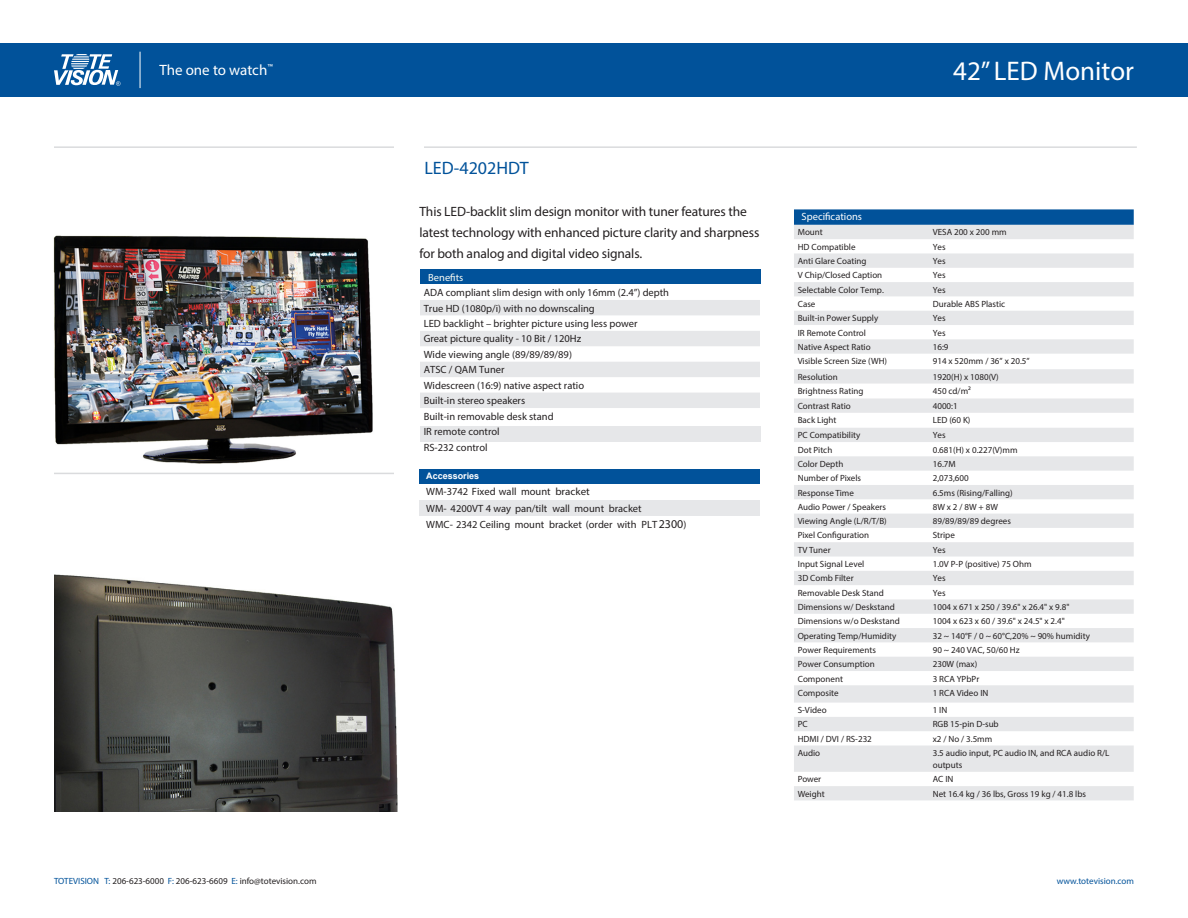
<style>
.page{position:relative;width:1188px;height:918px;background:#fff}
.page>*{position:absolute;margin:0;border:0;box-sizing:border-box;transform-origin:0 0}
.t1{font:27px "Myriad Pro";color:#fff}
.t2{font:18px "Myriad Pro";color:#01529a}
.t3{font:15px "Myriad Pro";letter-spacing:-.005em;color:#fff}
.t4{font:13.5px/21px "Myriad Pro";letter-spacing:-.01em;color:#231f20}
.t5{font:10.5px/16.5px "Myriad Pro";color:#231f20}
.t6{font:10.5px "Myriad Pro";color:#fff}
.t7{font:10.35px "Myriad Pro";color:#fbfcf4}
.t8{font:9px/12px "Myriad Pro";color:#231f20}
.t9{font:9px "Myriad Pro";color:#01529a}
.t10{font:700 9px "Arial";color:#fff}
.s1{font-size:12px}
.s2{color:#01529a}
</style>
<div class="page">
<div style="left:0;top:43px;width:1188px;height:54px;background:#01529a"></div>
<svg style="left:54px;top:54px;width:66px;height:32px"></svg>
<hr style="left:140px;top:52px;width:1px;height:36px;background:#fff">
<svg style="left:794px;top:209px;width:340px;height:16px;background:#0b599e"></svg>
<svg style="left:794px;top:225px;width:340px;height:575px;fill:#ebebed"></svg>
<hr style="left:54px;top:146px;width:340px;height:2px;background:#dadbdd">
<hr style="left:424px;top:146px;width:713px;height:2px;background:#dadbdd">
<hr style="left:54px;top:473px;width:340px;height:1px;background:#dadbdd">
<div style="left:420px;top:469px;width:340px;height:15px;background:#01529a"></div>
<div style="left:420px;top:500px;width:340px;height:16px;background:#e6e7e9"></div>
<div style="left:420px;top:427px;width:340px;height:15px;background:#e6e7e9"></div>
<div style="left:420px;top:269px;width:340px;height:16px;background:#01529a"></div>
<svg style="left:420px;top:300px;width:340px;height:108px"></svg>
<img style="left:53px;top:235px;width:320px;height:228px">
<img style="left:54px;top:574px;width:344px;height:237px">
<p class="t3" style="left:159px;top:61px;width:115px">The one to watch<sup>™</sup></p>
<p class="t1" style="left:953px;top:54px;width:182px">42” LED Monitor</p>
<p class="t2" style="left:424px;top:157px;width:106px">LED-4202HDT</p>
<p class="t4" style="left:420px;top:200px;width:341px">This LED-backlit slim design monitor with tuner features the latest technology with enhanced picture clarity and sharpness for both analog and digital video signals.</p>
<p class="t7" style="left:428px;top:271px;width:37px">Benefits</p>
<p class="t5" style="left:424px;top:284px;width:247px">ADA compliant slim design with only 16mm (2.4”) depth</p>
<p class="t5" style="left:424px;top:300px;width:173px">True HD (1080p/i) with no downscaling</p>
<p class="t5" style="left:424px;top:315px;width:215px">LED backlight – brighter picture using less power</p>
<p class="t5" style="left:424px;top:331px;width:159px">Great picture quality - 10 Bit / 120Hz</p>
<p class="t5" style="left:424px;top:346px;width:150px">Wide viewing angle (89/89/89/89)</p>
<p class="t5" style="left:424px;top:361px;width:82px">ATSC / QAM Tuner</p>
<p class="t5" style="left:424px;top:377px;width:162px">Widescreen (16:9) native aspect ratio</p>
<p class="t5" style="left:424px;top:392px;width:103px">Built-in stereo speakers</p>
<p class="t5" style="left:424px;top:408px;width:131px">Built-in removable desk stand</p>
<p class="t5" style="left:424px;top:423px;width:78px">IR remote control</p>
<p class="t5" style="left:424px;top:439px;width:65px">RS-232 control</p>
<p class="t10" style="left:426px;top:470px;width:55px">Accessories</p>
<p class="t5" style="left:426px;top:483px;width:262px">WM-3742 Fixed wall mount bracket<br>WM- 4200VT 4 way pan/tilt wall mount bracket<br>WMC- 2342 Ceiling mount bracket (order with PLT <span class="s1">2300</span>)</p>
<p class="t6" style="left:802px;top:210px;width:62px">Specifications</p>
<p class="t8" style="left:798px;top:226px;width:27px">Mount</p>
<p class="t8" style="left:933px;top:226px;width:75px">VESA 200 x 200 mm</p>
<p class="t8" style="left:798px;top:241px;width:59px">HD Compatible</p>
<p class="t8" style="left:933px;top:241px;width:14px">Yes</p>
<p class="t8" style="left:798px;top:255px;width:70px">Anti Glare Coating</p>
<p class="t8" style="left:933px;top:255px;width:14px">Yes</p>
<p class="t8" style="left:798px;top:269px;width:86px">V Chip/Closed Caption</p>
<p class="t8" style="left:933px;top:269px;width:14px">Yes</p>
<p class="t8" style="left:798px;top:283px;width:88px">Selectable Color Temp.</p>
<p class="t8" style="left:933px;top:283px;width:14px">Yes</p>
<p class="t8" style="left:798px;top:298px;width:19px">Case</p>
<p class="t8" style="left:933px;top:298px;width:74px">Durable ABS Plastic</p>
<p class="t8" style="left:798px;top:312px;width:82px">Built-in Power Supply</p>
<p class="t8" style="left:933px;top:312px;width:14px">Yes</p>
<p class="t8" style="left:798px;top:326px;width:70px">IR Remote Control</p>
<p class="t8" style="left:933px;top:326px;width:14px">Yes</p>
<p class="t8" style="left:798px;top:341px;width:74px">Native Aspect Ratio</p>
<p class="t8" style="left:933px;top:341px;width:17px">16:9</p>
<p class="t8" style="left:798px;top:355px;width:91px">Visible Screen Size (WH)</p>
<p class="t8" style="left:933px;top:355px;width:98px">914 x 520mm / 36” x 20.5”</p>
<p class="t8" style="left:798px;top:371px;width:41px">Resolution</p>
<p class="t8" style="left:933px;top:371px;width:68px">1920(H) x 1080(V)</p>
<p class="t8" style="left:798px;top:385px;width:67px">Brightness Rating</p>
<p class="t8" style="left:933px;top:385px;width:40px">450 cd/m²</p>
<p class="t8" style="left:798px;top:400px;width:54px">Contrast Ratio</p>
<p class="t8" style="left:933px;top:400px;width:26px">4000:1</p>
<p class="t8" style="left:798px;top:414px;width:40px">Back Light</p>
<p class="t8" style="left:933px;top:414px;width:39px">LED (60 K)</p>
<p class="t8" style="left:798px;top:429px;width:64px">PC Compatibility</p>
<p class="t8" style="left:933px;top:429px;width:14px">Yes</p>
<p class="t8" style="left:798px;top:443px;width:36px">Dot Pitch</p>
<p class="t8" style="left:933px;top:443px;width:86px">0.681(H) x 0.227(V)mm</p>
<p class="t8" style="left:798px;top:458px;width:47px">Color Depth</p>
<p class="t8" style="left:933px;top:458px;width:24px">16.7M</p>
<p class="t8" style="left:798px;top:472px;width:65px">Number of Pixels</p>
<p class="t8" style="left:933px;top:472px;width:38px">2,073,600</p>
<p class="t8" style="left:798px;top:486px;width:58px">Response Time</p>
<p class="t8" style="left:933px;top:486px;width:82px">6.5ms (Rising/Falling)</p>
<p class="t8" style="left:798px;top:501px;width:90px">Audio Power / Speakers</p>
<p class="t8" style="left:933px;top:501px;width:67px">8W x 2 / 8W + 8W</p>
<p class="t8" style="left:798px;top:515px;width:91px">Viewing Angle (L/R/T/B)</p>
<p class="t8" style="left:933px;top:515px;width:80px">89/89/89/89 degrees</p>
<p class="t8" style="left:798px;top:529px;width:73px">Pixel Configuration</p>
<p class="t8" style="left:933px;top:529px;width:24px">Stripe</p>
<p class="t8" style="left:798px;top:544px;width:34px">TV Tuner</p>
<p class="t8" style="left:933px;top:544px;width:14px">Yes</p>
<p class="t8" style="left:798px;top:558px;width:68px">Input Signal Level</p>
<p class="t8" style="left:933px;top:558px;width:100px">1.0V P-P (positive) 75 Ohm</p>
<p class="t8" style="left:798px;top:572px;width:57px">3D Comb Filter</p>
<p class="t8" style="left:933px;top:572px;width:14px">Yes</p>
<p class="t8" style="left:798px;top:587px;width:88px">Removable Desk Stand</p>
<p class="t8" style="left:933px;top:587px;width:14px">Yes</p>
<p class="t8" style="left:798px;top:601px;width:99px">Dimensions w/ Deskstand</p>
<p class="t8" style="left:933px;top:601px;width:138px">1004 x 671 x 250 / 39.6" x 26.4" x 9.8"</p>
<p class="t8" style="left:798px;top:615px;width:104px">Dimensions w/o Deskstand</p>
<p class="t8" style="left:933px;top:615px;width:134px">1004 x 623 x 60 / 39.6" x 24.5" x 2.4"</p>
<p class="t8" style="left:798px;top:629px;width:100px">Operating Temp/Humidity</p>
<p class="t8" style="left:933px;top:629px;width:159px">32 ~ 140°F / 0 ~ 60°C,20% ~ 90% humidity</p>
<p class="t8" style="left:798px;top:644px;width:80px">Power Requirements</p>
<p class="t8" style="left:933px;top:644px;width:88px">90 ~ 240 VAC, 50/60 Hz</p>
<p class="t8" style="left:798px;top:658px;width:79px">Power Consumption</p>
<p class="t8" style="left:933px;top:658px;width:46px">230W (max)</p>
<p class="t8" style="left:798px;top:672px;width:47px">Component</p>
<p class="t8" style="left:933px;top:672px;width:48px">3 RCA YPbPr</p>
<p class="t8" style="left:798px;top:687px;width:42px">Composite</p>
<p class="t8" style="left:933px;top:687px;width:57px">1 RCA Video IN</p>
<p class="t8" style="left:798px;top:704px;width:30px">S-Video</p>
<p class="t8" style="left:933px;top:704px;width:16px">1 IN</p>
<p class="t8" style="left:798px;top:718px;width:12px">PC</p>
<p class="t8" style="left:933px;top:718px;width:67px">RGB 15-pin D-sub</p>
<p class="t8" style="left:798px;top:733px;width:76px">HDMI / DVI / RS-232</p>
<p class="t8" style="left:933px;top:733px;width:61px">x2 / No / 3.5mm</p>
<p class="t8" style="left:798px;top:747px;width:24px">Audio</p>
<p class="t8" style="left:933px;top:747px;width:178px">3.5 audio input, PC audio IN, and RCA audio R/L outputs</p>
<p class="t8" style="left:798px;top:773px;width:25px">Power</p>
<p class="t8" style="left:933px;top:773px;width:22px">AC IN</p>
<p class="t8" style="left:798px;top:788px;width:28px">Weight</p>
<p class="t8" style="left:933px;top:788px;width:155px">Net 16.4 kg / 36 lbs, Gross 19 kg / 41.8 lbs</p>
<p class="t8" style="left:54px;top:875px;width:264px"><span class="s2">TOTEVISION T:</span> 206-623-6000 <span class="s2">F:</span> 206-623-6609 <span class="s2">E:</span> info@totevision.com</p>
<p class="t9" style="left:1057px;top:875px;width:79px">www.totevision.com</p>
</div>
